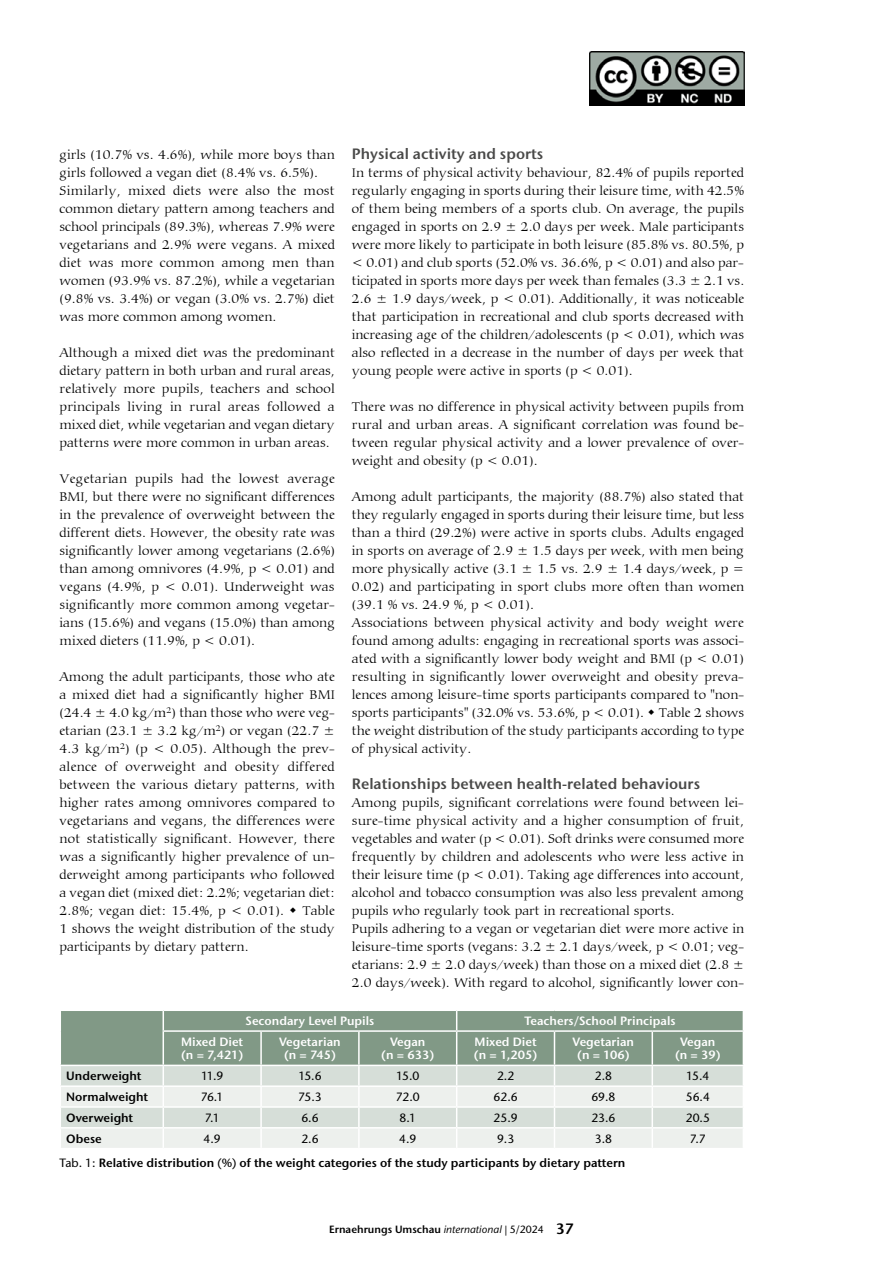
<style>
.page{position:relative;width:893px;height:1263px;background:#fff}
.page>*{position:absolute;margin:0;border:0;box-sizing:border-box;transform-origin:0 0}
.t1{font:600 15px "Stone Sans ITC Pro";color:#494948}
.t2{font:300 13.5px/18px "Carmina BT";color:#000;text-align:justify}
.t3{font:600 12px/13.5px "Stone Sans ITC Pro";color:#fff;text-align:center}
.t4{font:600 12px "Stone Sans ITC Pro";color:#000}
.t5{font:500 12px "Stone Sans ITC Std";letter-spacing:-.015em;color:#000}
.t6{font:600 10.5px "Stone Sans ITC Pro";color:#000}
.s1{font-family:"Stone Sans ITC Std";font-weight:500}
.s2{font-family:"Stone Sans ITC Std";font-weight:500;font-style:italic}
.s3{font-size:15px}
</style>
<div class="page">
<svg style="left:60px;top:1010px;width:684px;height:138px;background:#bfcbc1"></svg>
<img style="left:590px;top:51px;width:154px;height:54px">
<p class="t1" style="left:352px;top:145px;width:193px">Physical activity and sports</p>
<p class="t2" style="left:352px;top:164px;width:394px">In terms of physical activity behaviour, 82.4% of pupils reported regularly engaging in sports during their leisure time, with 42.5% of them being members of a sports club. On average, the pupils engaged in sports on 2.9 ± 2.0 days per week. Male participants were more likely to participate in both leisure (85.8% vs. 80.5%, p &lt; 0.01) and club sports (52.0% vs. 36.6%, p &lt; 0.01) and also par&shy;ticipated in sports more days per week than females (3.3 ± 2.1 vs.<br>2.6 ± 1.9 days/week, p &lt; 0.01). Additionally, it was noticeable that participation in recreational and club sports decreased with increasing age of the children/adolescents (p &lt; 0.01), which was also reflected in a decrease in the number of days per week that young people were active in sports (p &lt; 0.01).</p>
<p class="t2" style="left:352px;top:398px;width:394px">There was no difference in physical activity between pupils from rural and urban areas. A significant correlation was found be&shy;tween regular physical activity and a lower prevalence of over&shy;weight and obesity (p &lt; 0.01).</p>
<p class="t2" style="left:352px;top:488px;width:394px;text-align:left">Among adult participants, the majority (88.7%) also stated that they regularly engaged in sports during their leisure time, but less than a third (29.2%) were active in sports clubs. Adults engaged in sports on average of 2.9 ± 1.5 days per week, with men being more physically active (3.1 ± 1.5 vs. 2.9 ± 1.4 days/week, p = 0.02) and participating in sport clubs more often than women (39.1 % vs. 24.9 %, p &lt; 0.01).<br>Associations between physical activity and body weight were found among adults: engaging in recreational sports was associ&shy;ated with a significantly lower body weight and BMI (p &lt; 0.01) resulting in significantly lower overweight and obesity preva&shy;lences among leisure-time sports participants compared to "non&shy;sports participants" (32.0% vs. 53.6%, p &lt; 0.01). Table 2 shows the weight distribution of the study participants according to type of physical activity.</p>
<p class="t1" style="left:352px;top:775px;width:350px">Relationships between health-related behaviours</p>
<p class="t2" style="left:352px;top:794px;width:394px;text-align:left">Among pupils, significant correlations were found between lei&shy;sure-time physical activity and a higher consumption of fruit, vegetables and water (p &lt; 0.01). Soft drinks were consumed more frequently by children and adolescents who were less active in their leisure time (p &lt; 0.01). Taking age differences into account, alcohol and tobacco consumption was also less prevalent among pupils who regularly took part in recreational sports.<br>Pupils adhering to a vegan or vegetarian diet were more active in leisure-time sports (vegans: 3.2 ± 2.1 days/week, p &lt; 0.01; veg&shy;etarians: 2.9 ± 2.0 days/week) than those on a mixed diet (2.8 ± 2.0 days/week). With regard to alcohol, significantly lower con-</p>
<p class="t3" style="left:246px;top:1014px;width:130px">Secondary Level Pupils</p>
<p class="t3" style="left:524px;top:1014px;width:153px">Teachers/School Principals</p>
<p class="t2" style="left:60px;top:146px;width:277px;text-align:left">girls (10.7% vs. 4.6%), while more boys than girls followed a vegan diet (8.4% vs. 6.5%).<br>Similarly, mixed diets were also the most common dietary pattern among teachers and school principals (89.3%), whereas 7.9% were vegetarians and 2.9% were vegans. A mixed diet was more common among men than women (93.9% vs. 87.2%), while a vegetarian (9.8% vs. 3.4%) or vegan (3.0% vs. 2.7%) diet was more common among women.</p>
<p class="t2" style="left:60px;top:344px;width:277px">Although a mixed diet was the predominant dietary pattern in both urban and rural areas, relatively more pupils, teachers and school principals living in rural areas followed a mixed diet, while vegetarian and vegan dietary patterns were more common in urban areas.</p>
<p class="t2" style="left:60px;top:470px;width:277px">Vegetarian pupils had the lowest average BMI, but there were no significant differences in the prevalence of overweight between the different diets. However, the obesity rate was significantly lower among vegetarians (2.6%) than among omnivores (4.9%, p &lt; 0.01) and vegans (4.9%, p &lt; 0.01). Underweight was significantly more common among vegetar&shy;ians (15.6%) and vegans (15.0%) than among mixed dieters (11.9%, p &lt; 0.01).</p>
<p class="t2" style="left:60px;top:668px;width:277px">Among the adult participants, those who ate a mixed diet had a significantly higher BMI (24.4 ± 4.0 kg/m<sup>2</sup>) than those who were veg&shy;etarian (23.1 ± 3.2 kg/m<sup>2</sup>) or vegan (22.7 ± 4.3 kg/m<sup>2</sup>) (p &lt; 0.05). Although the prev&shy;alence of overweight and obesity differed between the various dietary patterns, with higher rates among omnivores compared to vegetarians and vegans, the differences were not statistically significant. However, there was a significantly higher prevalence of un&shy;derweight among participants who followed a vegan diet (mixed diet: 2.2%; vegetarian diet:<br>2.8%; vegan diet: 15.4%, p &lt; 0.01).</p>
<p class="t2" style="left:60px;top:902px;width:277px;text-indent:243px">Table 1 shows the weight distribution of the study participants by dietary pattern.</p>
<p class="t3" style="left:181px;top:1035px;width:64px;text-align:left">Mixed Diet (n = 7,421)</p>
<p class="t3" style="left:279px;top:1035px;width:63px">Vegetarian (n = 745)</p>
<p class="t3" style="left:381px;top:1035px;width:55px">Vegan<br>(n = 633)</p>
<p class="t3" style="left:474px;top:1035px;width:65px;text-align:left">Mixed Diet (n = 1,205)</p>
<p class="t3" style="left:573px;top:1035px;width:63px">Vegetarian (n = 106)</p>
<p class="t3" style="left:675px;top:1035px;width:47px">Vegan (n = 39)</p>
<p class="t4" style="left:66px;top:1068px;width:77px">Underweight</p>
<p class="t5" style="left:201px;top:1069px;width:24px">11.9</p>
<p class="t5" style="left:298px;top:1069px;width:25px">15.6</p>
<p class="t5" style="left:396px;top:1069px;width:25px">15.0</p>
<p class="t5" style="left:497px;top:1069px;width:19px">2.2</p>
<p class="t5" style="left:595px;top:1069px;width:19px">2.8</p>
<p class="t5" style="left:686px;top:1069px;width:25px">15.4</p>
<p class="t4" style="left:66px;top:1089px;width:83px">Normalweight</p>
<p class="t5" style="left:201px;top:1089px;width:24px">76.1</p>
<p class="t5" style="left:298px;top:1089px;width:25px">75.3</p>
<p class="t5" style="left:396px;top:1089px;width:25px">72.0</p>
<p class="t5" style="left:494px;top:1089px;width:26px">62.6</p>
<p class="t5" style="left:591px;top:1089px;width:26px">69.8</p>
<p class="t5" style="left:686px;top:1089px;width:26px">56.4</p>
<p class="t4" style="left:66px;top:1110px;width:68px">Overweight</p>
<p class="t5" style="left:205px;top:1110px;width:17px">7.1</p>
<p class="t5" style="left:301px;top:1110px;width:19px">6.6</p>
<p class="t5" style="left:400px;top:1110px;width:18px">8.1</p>
<p class="t5" style="left:494px;top:1110px;width:26px">25.9</p>
<p class="t5" style="left:591px;top:1110px;width:26px">23.6</p>
<p class="t5" style="left:686px;top:1110px;width:26px">20.5</p>
<p class="t4" style="left:66px;top:1131px;width:37px">Obese</p>
<p class="t5" style="left:204px;top:1131px;width:19px">4.9</p>
<p class="t5" style="left:301px;top:1131px;width:19px">2.6</p>
<p class="t5" style="left:399px;top:1131px;width:19px">4.9</p>
<p class="t5" style="left:497px;top:1131px;width:19px">9.3</p>
<p class="t5" style="left:595px;top:1131px;width:19px">3.8</p>
<p class="t5" style="left:690px;top:1131px;width:17px">7.7</p>
<p class="t4" style="left:60px;top:1156px;width:567px"><span class="s1">Tab. 1:</span> Relative distribution <span class="s1">(%)</span> of the weight categories of the study participants by dietary pattern</p>
<p class="t6" style="left:329px;top:1222px;width:246px">Ernaehrungs Umschau <span class="s2">international</span> <span class="s1">| 5/2024</span> <span class="s3">37</span></p>
</div>
